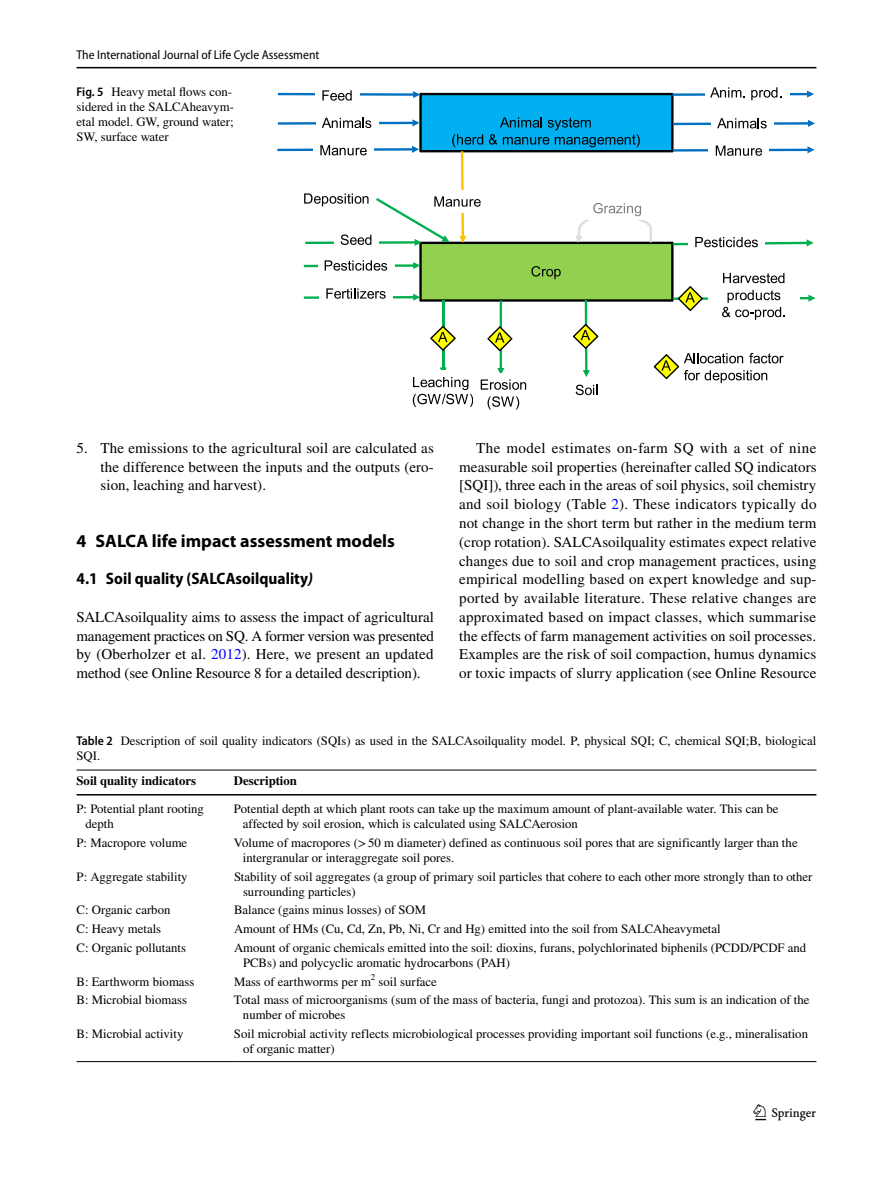
<style>
.page{position:relative;width:893px;height:1187px;background:#fff}
.page>*{position:absolute;margin:0;border:0;box-sizing:border-box;transform-origin:0 0}
.t1{font:22.5px "Springnew Regular 3";color:#000}
.t2{font:700 18px "Myriad Pro";color:#000}
.t3{font:700 semi-condensed 16.5px "Myriad Pro";color:#000}
.t4{font:15px/18.8px "STIX";letter-spacing:.005em;color:#000;text-align:justify}
.t5{font:12.75px/15px "STIX";color:#000}
.t6{font:semi-condensed 12.75px "Myriad Pro";color:#000}
.t7{font:700 12.75px "STIX";color:#000}
.s1{font-family:"Myriad Pro";font-weight:600;font-stretch:semi-condensed}
.s2{font-style:italic}
.s3{color:#00f}
</style>
<div class="page">
<hr style="left:77px;top:67px;width:739px;height:1px;background:#000">
<svg style="left:277px;top:87px;width:538px;height:322px"></svg>
<hr style="left:77px;top:769px;width:157px;height:1px;background:#000">
<hr style="left:77px;top:794px;width:157px;height:1px;background:#000">
<hr style="left:234px;top:769px;width:582px;height:1px;background:#000">
<hr style="left:234px;top:794px;width:582px;height:1px;background:#000">
<hr style="left:77px;top:1061px;width:157px;height:1px;background:#000">
<hr style="left:234px;top:1061px;width:582px;height:1px;background:#000">
<p class="t6" style="left:77px;top:48px;width:244px">The International Journal of Life Cycle Assessment</p>
<p class="t5" style="left:77px;top:85px;width:159px"><span class="s1">Fig. 5</span> Heavy metal flows con&shy;sidered in the SALCAheavym&shy;etal model. GW, ground water;<br>SW, surface water</p>
<p class="t4" style="left:101px;top:439px;width:335px;text-indent:-24px">5. The emissions to the agricultural soil are calculated as the difference between the inputs and the outputs (ero&shy;sion, leaching and harvest).</p>
<h2 class="t2" style="left:77px;top:529px;width:320px">4 SALCA life impact assessment models</h2>
<p class="t3" style="left:77px;top:569px;width:238px">4.1 Soil quality (SALCAsoilquality<span class="s2">)</span></p>
<p class="t4" style="left:77px;top:608px;width:359px">SALCAsoilquality aims to assess the impact of agricultural management practices on SQ. A former version was presented by (Oberholzer et al. <span class="s3">2012</span>). Here, we present an updated method (see Online Resource 8 for a detailed description).</p>
<p class="t4" style="left:459px;top:439px;width:359px;text-indent:17px">The model estimates on-farm SQ with a set of nine measurable soil properties (hereinafter called SQ indicators [SQI]), three each in the areas of soil physics, soil chemistry and soil biology (Table <span class="s3">2</span>). These indicators typically do not change in the short term but rather in the medium term (crop rotation). SALCAsoilquality estimates expect relative changes due to soil and crop management practices, using empirical modelling based on expert knowledge and sup&shy;ported by available literature. These relative changes are approximated based on impact classes, which summarise the effects of farm management activities on soil processes.<br>Examples are the risk of soil compaction, humus dynamics or toxic impacts of slurry application (see Online Resource</p>
<p class="t5" style="left:77px;top:733px;width:741px"><span class="s1">Table 2</span> Description of soil quality indicators (SQIs) as used in the SALCAsoilquality model. P, physical SQI; C, chemical SQI;B, biological<br>SQI.</p>
<p class="t7" style="left:77px;top:773px;width:121px">Soil quality indicators</p>
<p class="t7" style="left:234px;top:773px;width:65px">Description</p>
<p class="t5" style="left:86px;top:802px;width:120px;text-indent:-9px">P: Potential plant rooting depth</p>
<p class="t5" style="left:243px;top:802px;width:537px;text-indent:-9px">Potential depth at which plant roots can take up the maximum amount of plant-available water. This can be affected by soil erosion, which is calculated using SALCAerosion</p>
<p class="t5" style="left:77px;top:835px;width:112px">P: Macropore volume</p>
<p class="t5" style="left:243px;top:835px;width:556px;text-indent:-9px">Volume of macropores (&gt;50 m diameter) defined as continuous soil pores that are significantly larger than the intergranular or interaggregate soil pores.</p>
<p class="t5" style="left:77px;top:869px;width:113px">P: Aggregate stability</p>
<p class="t5" style="left:243px;top:869px;width:571px;text-indent:-9px">Stability of soil aggregates (a group of primary soil particles that cohere to each other more strongly than to other surrounding particles)</p>
<p class="t5" style="left:77px;top:903px;width:95px">C: Organic carbon</p>
<p class="t5" style="left:234px;top:903px;width:194px">Balance (gains minus losses) of SOM</p>
<p class="t5" style="left:77px;top:922px;width:86px">C: Heavy metals</p>
<p class="t5" style="left:234px;top:922px;width:488px">Amount of HMs (Cu, Cd, Zn, Pb, Ni, Cr and Hg) emitted into the soil from SALCAheavymetal</p>
<p class="t5" style="left:77px;top:940px;width:111px">C: Organic pollutants</p>
<p class="t5" style="left:243px;top:940px;width:565px;text-indent:-9px">Amount of organic chemicals emitted into the soil: dioxins, furans, polychlorinated biphenils (PCDD/PCDF and<br>PCBs) and polycyclic aromatic hydrocarbons (PAH)</p>
<p class="t5" style="left:77px;top:974px;width:119px">B: Earthworm biomass</p>
<p class="t5" style="left:234px;top:974px;width:204px">Mass of earthworms per m<sup>2</sup> soil surface</p>
<p class="t5" style="left:77px;top:993px;width:112px">B: Microbial biomass</p>
<p class="t5" style="left:243px;top:993px;width:568px;text-indent:-9px">Total mass of microorganisms (sum of the mass of bacteria, fungi and protozoa). This sum is an indication of the number of microbes</p>
<p class="t5" style="left:77px;top:1027px;width:108px">B: Microbial activity</p>
<p class="t5" style="left:243px;top:1027px;width:567px;text-indent:-9px">Soil microbial activity reflects microbiological processes providing important soil functions (e.g., mineralisation of organic matter)</p>
<h1 class="t1" style="left:755px;top:1104px;width:62px">1 3</h1>
</div>
